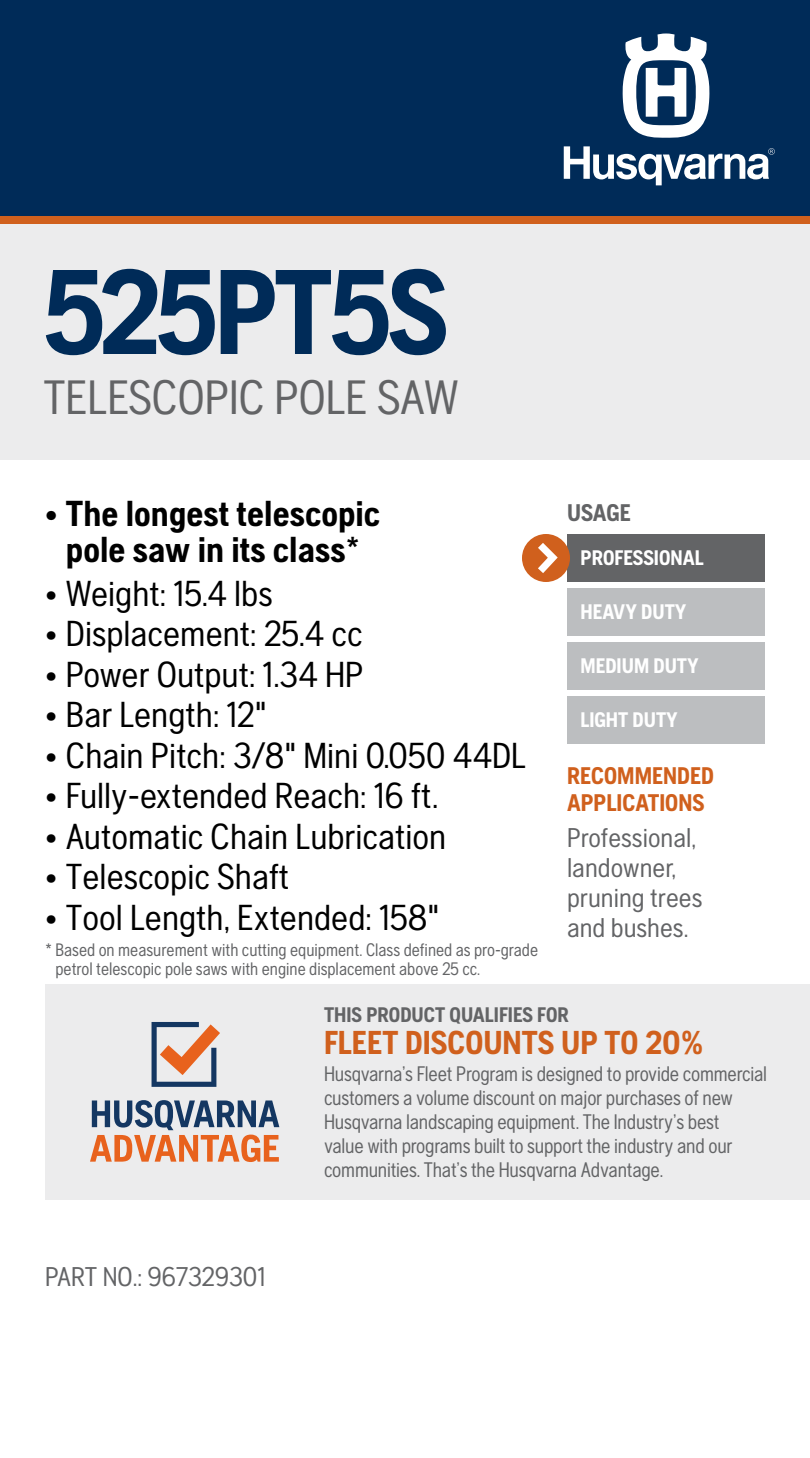
<style>
.page{position:relative;width:810px;height:1458px;background:#fff}
.page>*{position:absolute;margin:0;border:0;box-sizing:border-box;transform-origin:0 0}
.t1{font:700 120px "Husqvarna Gothic";letter-spacing:-.035em;color:#002b58}
.t2{font:48px "Husqvarna Gothic";color:#636466}
.t3{font:36px "Husqvarna Gothic";color:#000}
.t4{font:700 36px/36px "Husqvarna Gothic";color:#000;text-align:center}
.t5{font:700 33px "Husqvarna Gothic";color:#d0601d}
.t6{font:27px/30px "Husqvarna Gothic";color:#636466}
.t7{font:700 24px/27px "Husqvarna Gothic";color:#d0601d}
.t8{font:700 24px "Husqvarna Gothic";color:#636466}
.t9{font:21px/24px "Husqvarna Gothic";letter-spacing:-.01em;color:#636466;scale:.94 1}
.t10{font:700 21px "Husqvarna Gothic";color:#fff}
.t11{font:700 21px "Husqvarna Gothic";color:#636466}
.t12{font:18px/19.5px "Husqvarna Gothic";color:#636466;scale:.95 1}
</style>
<div class="page">
<div style="left:45px;top:984px;width:765px;height:216px;background:#ececed"></div>
<svg style="left:90px;top:1100px;width:189px;height:62px"></svg>
<svg style="left:152px;top:1022px;width:68px;height:65px"></svg>
<div style="left:0;top:224px;width:810px;height:236px;background:#ececed"></div>
<div style="left:0;top:0;width:810px;height:218px;background:#002b58"></div>
<svg style="left:622px;top:33px;width:88px;height:105px"></svg>
<svg style="left:564px;top:146px;width:211px;height:39px"></svg>
<div style="left:0;top:216px;width:810px;height:8px;background:#d0601d"></div>
<div style="left:567px;top:642px;width:198px;height:48px;background:#bcbec0"></div>
<div style="left:567px;top:696px;width:198px;height:48px;background:#bcbec0"></div>
<div style="left:567px;top:588px;width:198px;height:48px;background:#bcbec0"></div>
<div style="left:567px;top:534px;width:198px;height:48px;background:#636466"></div>
<div style="left:522px;top:534px;width:48px;height:48px;background:#d0601d;border-radius:50%"></div>
<svg style="left:530px;top:535px;width:33px;height:46px"></svg>
<h1 class="t1" style="left:42px;top:243px;width:408px">525PT5S</h1>
<h2 class="t2" style="left:44px;top:370px;width:417px">TELESCOPIC POLE SAW</h2>
<h3 class="t4" style="left:45px;top:495px;width:337px">• The longest telescopic pole saw in its class*</h3>
<h3 class="t3" style="left:45px;top:573px;width:229px">• Weight: 15.4 lbs</h3>
<h3 class="t3" style="left:45px;top:613px;width:319px">• Displacement: 25.4 cc</h3>
<h3 class="t3" style="left:45px;top:654px;width:320px">• Power Output: 1.34 HP</h3>
<h3 class="t3" style="left:45px;top:694px;width:223px">• Bar Length: 12"</h3>
<h3 class="t3" style="left:45px;top:735px;width:482px">• Chain Pitch: 3/8" Mini 0.050 44DL</h3>
<h3 class="t3" style="left:45px;top:775px;width:395px">• Fully-extended Reach: 16 ft.</h3>
<h3 class="t3" style="left:45px;top:816px;width:403px">• Automatic Chain Lubrication</h3>
<h3 class="t3" style="left:45px;top:856px;width:246px">• Telescopic Shaft</h3>
<h3 class="t3" style="left:45px;top:897px;width:396px">• Tool Length, Extended: 158"</h3>
<p class="t12" style="left:55px;top:939px;width:510px;text-indent:-10px">* Based on measurement with cutting equipment. Class defined as pro-grade petrol telescopic pole saws with engine displacement above 25 cc.</p>
<p class="t8" style="left:567px;top:499px;width:65px">USAGE</p>
<p class="t10" style="left:580px;top:546px;width:125px">PROFESSIONAL</p>
<p class="t10" style="left:580px;top:600px;width:107px">HEAVY DUTY</p>
<p class="t10" style="left:580px;top:654px;width:120px">MEDIUM DUTY</p>
<p class="t10" style="left:580px;top:708px;width:99px">LIGHT DUTY</p>
<p class="t7" style="left:567px;top:762px;width:148px">RECOMMENDED<br>APPLICATIONS</p>
<p class="t6" style="left:567px;top:823px;width:137px">Professional, landowner, pruning trees and bushes.</p>
<p class="t6" style="left:45px;top:1261px;width:222px">PART NO.: 967329301</p>
<p class="t11" style="left:324px;top:1003px;width:246px">THIS PRODUCT QUALIFIES FOR</p>
<h3 class="t5" style="left:324px;top:1023px;width:381px">FLEET DISCOUNTS UP TO 20%</h3>
<p class="t9" style="left:324px;top:1061px;width:473px">Husqvarna’s Fleet Program is designed to provide commercial customers a volume discount on major purchases of new Husqvarna landscaping equipment. The Industry’s best<br>value with programs built to support the industry and our communities. That’s the Husqvarna Advantage.</p>
</div>
